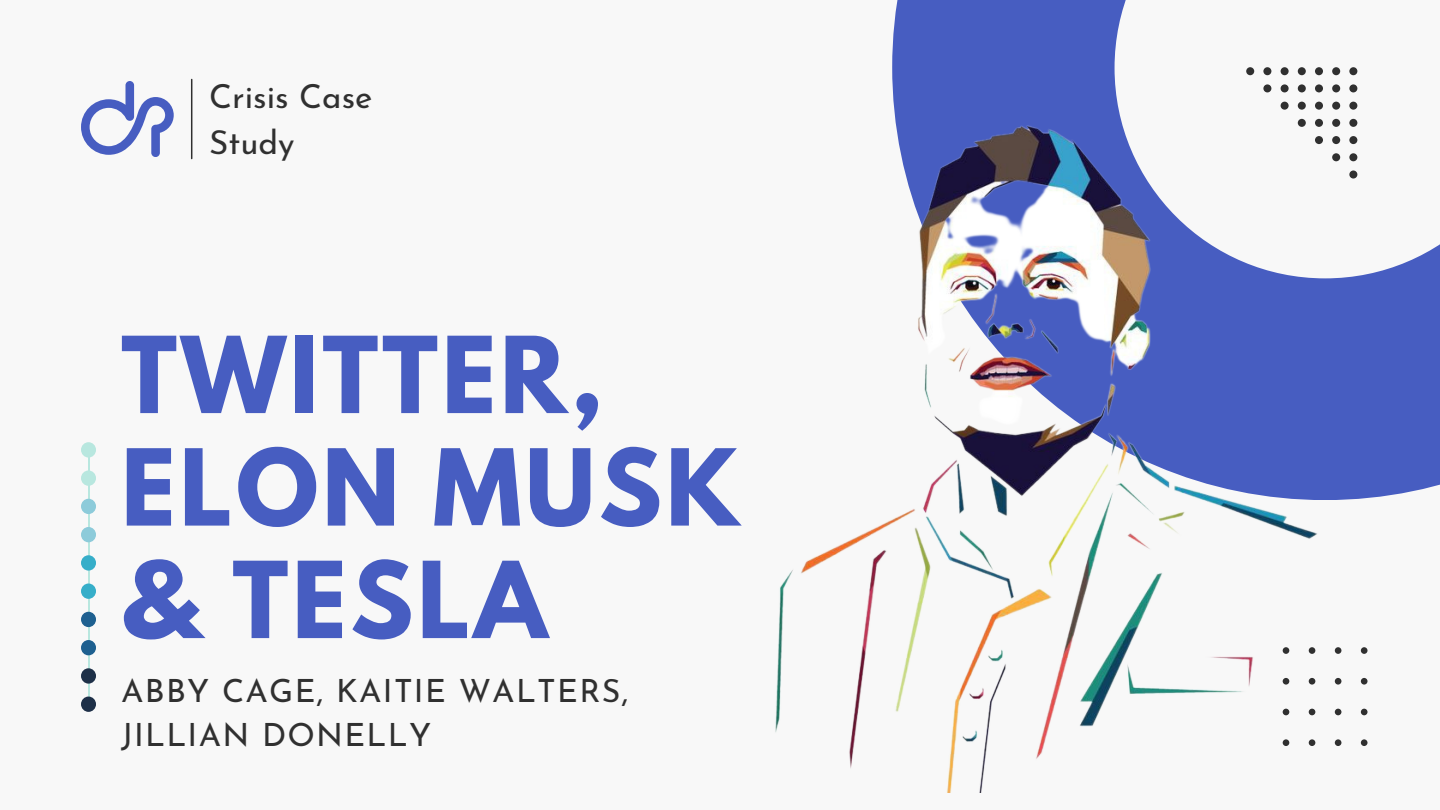
<style>
.page{position:relative;width:1440px;height:810px;background:#f8f8f8}
.page>*{position:absolute;margin:0;border:0;box-sizing:border-box;transform-origin:0 0}
.t1{font:700 93.8px/112.5px "League Spartan";letter-spacing:.04em;color:#475dc1}
.t2{font:33.2px/46.4px "Josefin Sans";color:#303030}
.t3{font:32.1px/44.5px "Josefin Sans";letter-spacing:.04em;color:#303030}
</style>
<div class="page">
<svg style="left:1360px;top:647px;width:7px;height:99px"></svg>
<svg style="left:892px;top:0;width:548px;height:500px"></svg>
<div style="left:1349px;top:68px;width:8px;height:7px;background:#303030;border-radius:50%"></div>
<div style="left:1332px;top:68px;width:8px;height:7px;background:#303030;border-radius:50%"></div>
<div style="left:1315px;top:68px;width:8px;height:7px;background:#303030;border-radius:50%"></div>
<div style="left:1298px;top:68px;width:8px;height:7px;background:#303030;border-radius:50%"></div>
<div style="left:1281px;top:68px;width:8px;height:7px;background:#303030;border-radius:50%"></div>
<div style="left:1263px;top:68px;width:8px;height:7px;background:#303030;border-radius:50%"></div>
<div style="left:1246px;top:68px;width:8px;height:7px;background:#303030;border-radius:50%"></div>
<div style="left:1349px;top:84px;width:8px;height:8px;background:#303030;border-radius:50%"></div>
<div style="left:1332px;top:84px;width:8px;height:8px;background:#303030;border-radius:50%"></div>
<div style="left:1315px;top:84px;width:8px;height:8px;background:#303030;border-radius:50%"></div>
<div style="left:1298px;top:84px;width:8px;height:8px;background:#303030;border-radius:50%"></div>
<div style="left:1281px;top:84px;width:8px;height:8px;background:#303030;border-radius:50%"></div>
<div style="left:1263px;top:84px;width:8px;height:8px;background:#303030;border-radius:50%"></div>
<div style="left:1349px;top:102px;width:8px;height:8px;background:#303030;border-radius:50%"></div>
<div style="left:1332px;top:102px;width:8px;height:8px;background:#303030;border-radius:50%"></div>
<div style="left:1315px;top:102px;width:8px;height:8px;background:#303030;border-radius:50%"></div>
<div style="left:1298px;top:102px;width:8px;height:8px;background:#303030;border-radius:50%"></div>
<div style="left:1281px;top:102px;width:8px;height:8px;background:#303030;border-radius:50%"></div>
<div style="left:1349px;top:119px;width:8px;height:8px;background:#303030;border-radius:50%"></div>
<div style="left:1332px;top:119px;width:8px;height:8px;background:#303030;border-radius:50%"></div>
<div style="left:1315px;top:119px;width:8px;height:8px;background:#303030;border-radius:50%"></div>
<div style="left:1298px;top:119px;width:8px;height:8px;background:#303030;border-radius:50%"></div>
<div style="left:1349px;top:136px;width:8px;height:8px;background:#303030;border-radius:50%"></div>
<div style="left:1349px;top:153px;width:8px;height:8px;background:#303030;border-radius:50%"></div>
<div style="left:1349px;top:171px;width:8px;height:7px;background:#303030;border-radius:50%"></div>
<svg style="left:81px;top:81px;width:93px;height:76px"></svg>
<hr style="left:191px;top:79px;width:1px;height:80px;background:#303030">
<hr style="left:88px;top:450px;width:1px;height:254px;background:#b8e7df">
<div style="left:81px;top:697px;width:15px;height:15px;background:#1e3048;border-radius:50%"></div>
<div style="left:81px;top:668px;width:15px;height:16px;background:#1e3048;border-radius:50%"></div>
<div style="left:81px;top:640px;width:15px;height:15px;background:#1e6090;border-radius:50%"></div>
<div style="left:81px;top:612px;width:15px;height:15px;background:#1e6090;border-radius:50%"></div>
<div style="left:81px;top:584px;width:15px;height:15px;background:#36aec9;border-radius:50%"></div>
<div style="left:81px;top:555px;width:15px;height:16px;background:#36aec9;border-radius:50%"></div>
<div style="left:81px;top:527px;width:15px;height:15px;background:#8dcbda;border-radius:50%"></div>
<div style="left:81px;top:499px;width:15px;height:15px;background:#8dcbda;border-radius:50%"></div>
<div style="left:81px;top:470px;width:15px;height:16px;background:#b8e7df;border-radius:50%"></div>
<div style="left:81px;top:442px;width:15px;height:16px;background:#b8e7df;border-radius:50%"></div>
<img style="left:775px;top:124px;width:576px;height:668px">
<p class="t2" style="left:209px;top:77px;width:165px">Crisis Case<br>Study</p>
<p class="t1" style="left:121px;top:331px;width:620px">TWITTER,<br>ELON MUSK &amp; TESLA</p>
<p class="t3" style="left:121px;top:671px;width:509px">ABBY CAGE, KAITIE WALTERS,<br>JILLIAN DONELLY</p>
</div>
